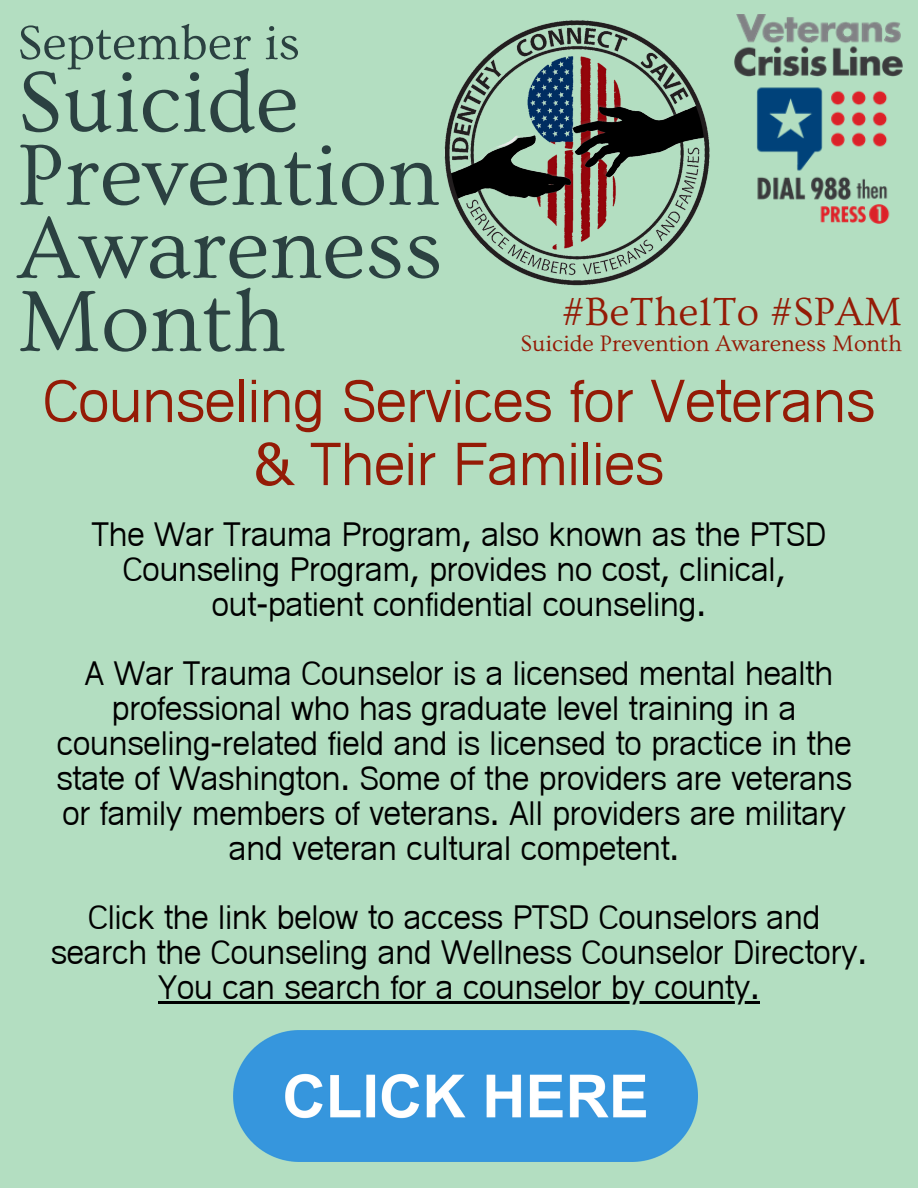
<style>
.page{position:relative;width:918px;height:1188px;background:#b3dec1}
.page>*{position:absolute;margin:0;border:0;box-sizing:border-box;transform-origin:0 0}
.t1{font:90.15px/73.2px "Ovo";color:#2b4141}
.t2{font:700 57.75px/63px "Hanuman";color:#941b06;text-align:center}
.t3{font:50.25px "Ovo";color:#2b4141}
.t4{font:41.25px "Ovo";color:#941b06}
.t5{font:32.25px/34.8px "Hanuman";color:#000;text-align:center}
.t6{font:23.4px "Ovo";color:#941b06}
</style>
<div class="page">
<img style="left:444px;top:20px;width:291px;height:266px">
<img style="left:735px;top:14px;width:167px;height:210px">
<hr style="left:158px;top:1001px;width:602px;height:3px;background:#000">
<img style="left:234px;top:1030px;width:463px;height:132px">
<h3 class="t3" style="left:17px;top:16px;width:284px">September is</h3>
<h1 class="t1" style="left:17px;top:67px;width:427px">Suicide<br>Prevention<br>Awareness<br>Month</h1>
<p class="t4" style="left:561px;top:289px;width:342px">#BeThe1To #SPAM</p>
<p class="t6" style="left:521px;top:331px;width:383px">Suicide Prevention Awareness Month</p>
<h2 class="t2" style="left:43px;top:377px;width:833px">Counseling Services for Veterans &amp; Their Families</h2>
<p class="t5" style="left:92px;top:521px;width:736px">The War Trauma Program, also known as the PTSD<br>Counseling Program, provides no cost, clinical, out-patient confidential counseling.</p>
<p class="t5" style="left:56px;top:660px;width:797px">A War Trauma Counselor is a licensed mental health professional who has graduate level training in a counseling-related field and is licensed to practice in the state of Washington. Some of the providers are veterans or family members of veterans. All providers are military and veteran cultural competent.</p>
<p class="t5" style="left:51px;top:904px;width:818px">Click the link below to access PTSD Counselors and search the Counseling and Wellness Counselor Directory.<br>You can search for a counselor by county.</p>
</div>
